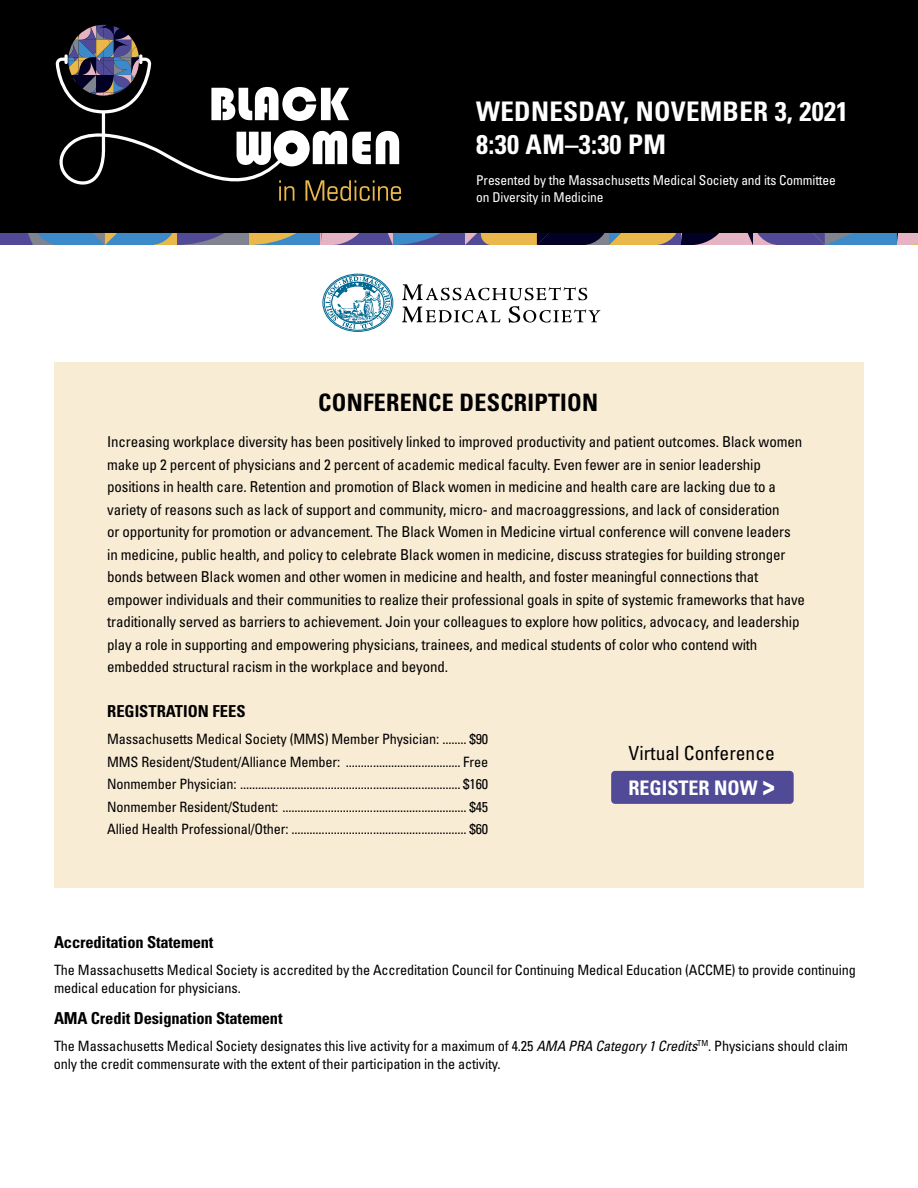
<style>
.page{position:relative;width:918px;height:1188px;background:#fff}
.page>*{position:absolute;margin:0;border:0;box-sizing:border-box;transform-origin:0 0}
.t1{font:700 condensed 27px/33px "Univers LT Std";letter-spacing:.01em;color:#fff}
.t2{font:700 condensed 24px "Univers LT Std";letter-spacing:.01em;color:#000}
.t3{font:700 condensed 20.1px "Univers LT Std";color:#fff}
.t4{font:condensed 19.5px "Univers LT Std";color:#000}
.t5{font:700 condensed 16.5px "Univers LT Std";letter-spacing:-.01em;color:#000}
.t6{font:condensed 15px/22.5px "Univers LT Std";letter-spacing:-.01em;color:#000}
.t7{font:condensed 14.25px/22.5px "Univers LT Std";letter-spacing:-.01em;color:#000}
.t8{font:condensed 13.5px/16.5px "Univers LT Std";letter-spacing:-.01em;color:#fff}
.s1{font-weight:900;font-stretch:normal;font-size:25.95px}
.s2{font-style:italic}
</style>
<div class="page">
<div style="left:54px;top:362px;width:810px;height:526px;background:#f9ecd5"></div>
<svg style="left:402px;top:284px;width:185px;height:16px"></svg>
<svg style="left:402px;top:307px;width:98px;height:16px"></svg>
<svg style="left:509px;top:306px;width:91px;height:17px"></svg>
<div style="left:323px;top:274px;width:70px;height:58px;border:1px solid #006991;border-radius:50%"></div>
<svg style="left:326px;top:276px;width:64px;height:53px"></svg>
<div style="left:0;top:0;width:918px;height:233px;background:#000"></div>
<div style="left:611px;top:771px;width:183px;height:33px;background:#504a97;border-radius:4px"></div>
<svg style="left:56px;top:25px;width:345px;height:176px"></svg>
<div style="left:825px;top:234px;width:72px;height:10px;background:#3d8ac9"></div>
<svg style="left:897px;top:234px;width:21px;height:10px"></svg>
<svg style="left:0;top:234px;width:851px;height:10px;background:#74768b"></svg>
<h1 class="t1" style="left:476px;top:95px;width:374px">WEDNESDAY, NOVEMBER 3, 2021<br>8:30 AM–3:30 PM</h1>
<p class="t8" style="left:476px;top:172px;width:361px">Presented by the Massachusetts Medical Society and its Committee on Diversity in Medicine</p>
<h2 class="t2" style="left:318px;top:388px;width:281px">CONFERENCE DESCRIPTION</h2>
<p class="t6" style="left:107px;top:430px;width:699px">Increasing workplace diversity has been positively linked to improved productivity and patient outcomes. Black women make up 2 percent of physicians and 2 percent of academic medical faculty. Even fewer are in senior leadership positions in health care. Retention and promotion of Black women in medicine and health care are lacking due to a variety of reasons such as lack of support and community, micro- and macroaggressions, and lack of consideration<br>or opportunity for promotion or advancement. The Black Women in Medicine virtual conference will convene leaders in medicine, public health, and policy to celebrate Black women in medicine, discuss strategies for building stronger bonds between Black women and other women in medicine and health, and foster meaningful connections that empower individuals and their communities to realize their professional goals in spite of systemic frameworks that have traditionally served as barriers to achievement. Join your colleagues to explore how politics, advocacy, and leadership play a role in supporting and empowering physicians, trainees, and medical students of color who contend with embedded structural racism in the workplace and beyond.</p>
<p class="t5" style="left:107px;top:701px;width:140px">REGISTRATION FEES</p>
<p class="t7" style="left:107px;top:728px;width:383px;text-align:justify">Massachusetts Medical Society (MMS) Member Physician: ........ $90<br>MMS Resident/Student/Alliance Member: ...................................... Free Nonmember Physician: ......................................................................... $160<br>Nonmember Resident/Student: ............................................................. $45<br>Allied Health Professional/Other: .......................................................... $60</p>
<h3 class="t4" style="left:629px;top:741px;width:148px">Virtual Conference</h3>
<h3 class="t3" style="left:628px;top:775px;width:149px">REGISTER NOW <span class="s1">&gt;</span></h3>
<p class="t5" style="left:54px;top:932px;width:161px">Accreditation Statement</p>
<p class="t7" style="left:54px;top:960px;width:803px;line-height:18px">The Massachusetts Medical Society is accredited by the Accreditation Council for Continuing Medical Education (ACCME) to provide continuing medical education for physicians.</p>
<p class="t5" style="left:54px;top:1008px;width:230px">AMA Credit Designation Statement</p>
<p class="t7" style="left:54px;top:1037px;width:796px;line-height:18px">The Massachusetts Medical Society designates this live activity for a maximum of 4.25 <span class="s2">AMA PRA Category 1 Credits</span><sup>TM</sup>. Physicians should claim only the credit commensurate with the extent of their participation in the activity.</p>
</div>
